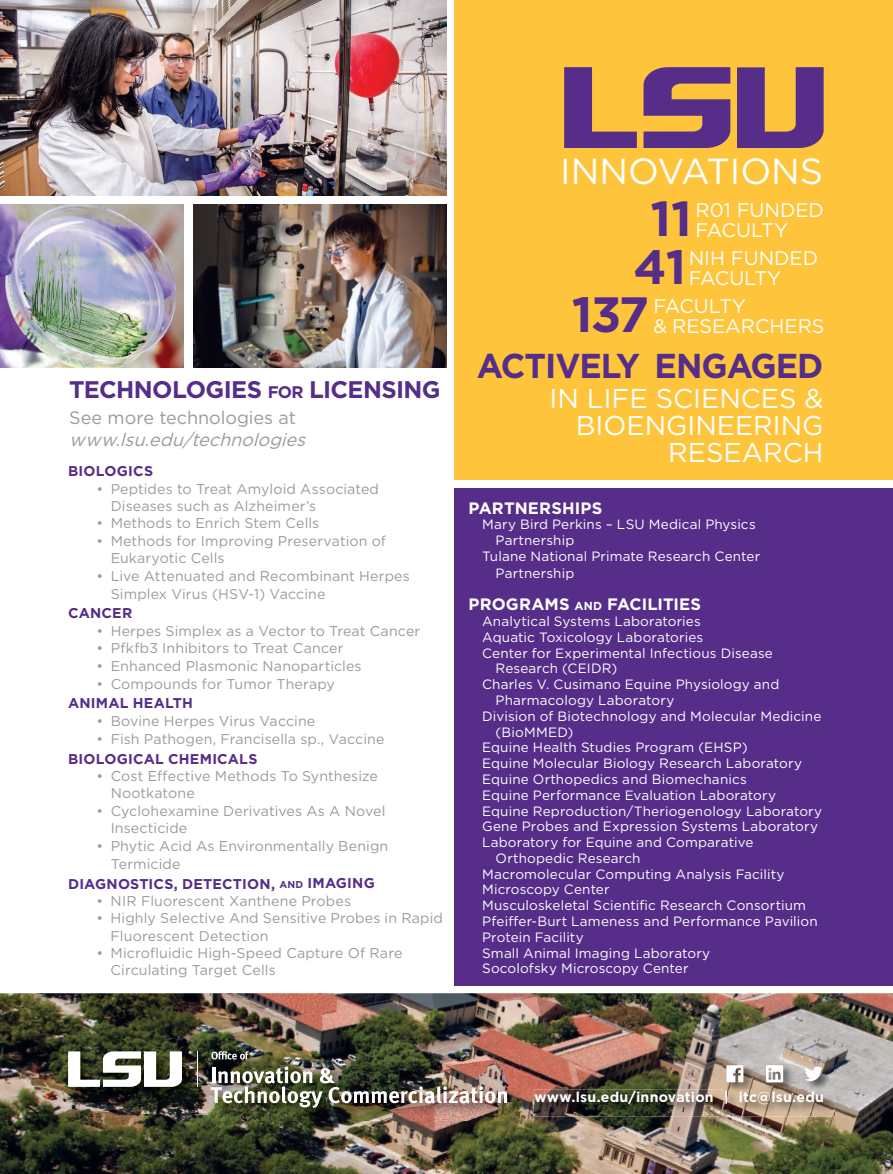
<style>
.page{position:relative;width:893px;height:1174px;background:#fff}
.page>*{position:absolute;margin:0;border:0;box-sizing:border-box;transform-origin:0 0}
.t1{font:700 49.5px "Gotham";color:#562e89}
.t2{font:700 49.2px "Gotham";color:#562e89}
.t3{font:700 48px "Gotham";color:#562e89}
.t4{font:36.3px "Gotham";color:#fff}
.t5{font:700 34.5px "Gotham";letter-spacing:-.03em;color:#562e89}
.t6{font:27.15px/27px "Gotham";color:#fff;text-align:right}
.t7{font:700 24px "Gotham";letter-spacing:-.025em;color:#562e89}
.t8{font:19.65px/19.5px "Gotham";color:#fff}
.t9{font:19.65px "Gotham";letter-spacing:-.02em;color:#fff}
.t10{font:italic 18px "Gotham";color:#9b9b9e}
.t11{font:18px "Gotham";letter-spacing:-.005em;color:#9b9b9e}
.t12{font:700 16.5px "Gotham";letter-spacing:.005em;color:#fff}
.t13{font:14.25px/17.4px "Gotham";letter-spacing:.005em;color:#9b9b9e}
.t14{font:700 14.25px "Gotham";letter-spacing:.01em;color:#562e89}
.t15{font:700 14.1px "Gotham";letter-spacing:.015em;color:#fff}
.t16{font:13.5px "Gotham";letter-spacing:.01em;color:#fff}
.s1{font-size:16.8px}
.s2{font-size:9.9px}
.s3{font-size:11.55px}
</style>
<div class="page">
<img style="left:0;top:204px;width:183px;height:164px">
<img style="left:0;top:0;width:446px;height:196px">
<div style="left:455px;top:0;width:438px;height:480px;background:#fec53c"></div>
<img style="left:0;top:993px;width:893px;height:181px">
<img style="left:193px;top:204px;width:253px;height:164px">
<div style="left:455px;top:488px;width:438px;height:497px;background:#562e89"></div>
<svg style="left:643px;top:67px;width:87px;height:81px"></svg>
<svg style="left:564px;top:67px;width:73px;height:81px"></svg>
<svg style="left:737px;top:67px;width:87px;height:81px"></svg>
<img style="left:724px;top:1062px;width:110px;height:27px">
<svg style="left:804px;top:1066px;width:19px;height:15px"></svg>
<svg style="left:726px;top:1065px;width:17px;height:17px"></svg>
<svg style="left:766px;top:1065px;width:17px;height:17px"></svg>
<img style="left:65px;top:1047px;width:455px;height:73px">
<img style="left:211px;top:1066px;width:296px;height:42px">
<hr style="left:197px;top:1051px;width:1px;height:35px;background:#fff">
<svg style="left:211px;top:1051px;width:38px;height:8px"></svg>
<svg style="left:68px;top:1051px;width:114px;height:35px"></svg>
<img style="left:533px;top:1089px;width:302px;height:27px">
<h3 class="t7" style="left:69px;top:374px;width:373px">TECHNOLOGIES <span class="s1">FOR</span> LICENSING</h3>
<h3 class="t11" style="left:69px;top:406px;width:228px">See more technologies at</h3>
<h3 class="t10" style="left:69px;top:427px;width:243px">www.lsu.edu/technologies</h3>
<p class="t14" style="left:68px;top:461px;width:86px">BIOLOGICS</p>
<p class="t13" style="left:111px;top:479px;width:270px;text-indent:-14px">• Peptides to Treat Amyloid Associated<br>Diseases such as Alzheimer’s</p>
<p class="t13" style="left:96px;top:514px;width:224px">• Methods to Enrich Stem Cells</p>
<p class="t13" style="left:111px;top:532px;width:277px;text-indent:-14px">• Methods for Improving Preservation of<br>Eukaryotic Cells</p>
<p class="t13" style="left:111px;top:566px;width:301px;line-height:18px;text-indent:-14px">• Live Attenuated and Recombinant Herpes<br>Simplex Virus (HSV-1) Vaccine</p>
<p class="t14" style="left:68px;top:604px;width:66px">CANCER</p>
<p class="t13" style="left:96px;top:622px;width:325px">• Herpes Simplex as a Vector to Treat Cancer</p>
<p class="t13" style="left:96px;top:639px;width:249px">• Pfkfb3 Inhibitors to Treat Cancer</p>
<p class="t13" style="left:96px;top:656px;width:267px">• Enhanced Plasmonic Nanoparticles</p>
<p class="t13" style="left:96px;top:674px;width:240px">• Compounds for Tumor Therapy</p>
<p class="t14" style="left:68px;top:694px;width:126px">ANIMAL HEALTH</p>
<p class="t13" style="left:96px;top:712px;width:220px">• Bovine Herpes Virus Vaccine</p>
<p class="t13" style="left:96px;top:729px;width:290px">• Fish Pathogen, Francisella sp., Vaccine</p>
<p class="t14" style="left:68px;top:749px;width:191px">BIOLOGICAL CHEMICALS</p>
<p class="t13" style="left:111px;top:767px;width:269px;text-indent:-14px">• Cost Effective Methods To Synthesize<br>Nootkatone</p>
<p class="t13" style="left:111px;top:802px;width:276px;text-indent:-14px">• Cyclohexamine Derivatives As A Novel<br>Insecticide</p>
<p class="t13" style="left:111px;top:836px;width:279px;line-height:18px;text-indent:-14px">• Phytic Acid As Environmentally Benign<br>Termicide</p>
<p class="t14" style="left:68px;top:874px;width:308px">DIAGNOSTICS, DETECTION, <span class="s2">AND</span> IMAGING</p>
<p class="t13" style="left:96px;top:891px;width:256px">• NIR Fluorescent Xanthene Probes</p>
<p class="t13" style="left:111px;top:909px;width:334px;text-indent:-14px">• Highly Selective And Sensitive Probes in Rapid<br>Fluorescent Detection</p>
<p class="t13" style="left:111px;top:944px;width:293px;text-indent:-14px">• Microfluidic High-Speed Capture Of Rare<br>Circulating Target Cells</p>
<h3 class="t4" style="left:560px;top:148px;width:264px">INNOVATIONS</h3>
<h2 class="t2" style="left:650px;top:186px;width:43px">11</h2>
<h3 class="t8" style="left:695px;top:200px;width:130px">R01 FUNDED<br>FACULTY</h3>
<h3 class="t3" style="left:634px;top:235px;width:54px">41</h3>
<h3 class="t8" style="left:689px;top:248px;width:131px">NIH FUNDED<br>FACULTY</h3>
<h1 class="t1" style="left:572px;top:282px;width:79px">137</h1>
<h3 class="t9" style="left:653px;top:294px;width:94px">FACULTY</h3>
<h3 class="t8" style="left:653px;top:315px;width:173px">&amp; RESEARCHERS</h3>
<h3 class="t5" style="left:477px;top:343px;width:348px">ACTIVELY ENGAGED</h3>
<h3 class="t6" style="left:549px;top:384px;width:276px">IN LIFE SCIENCES &amp;<br>BIOENGINEERING<br>RESEARCH</h3>
<p class="t12" style="left:469px;top:497px;width:135px">PARTNERSHIPS</p>
<p class="t16" style="left:482px;top:516px;width:275px">Mary Bird Perkins – LSU Medical Physics</p>
<p class="t16" style="left:496px;top:532px;width:80px">Partnership</p>
<p class="t16" style="left:482px;top:547px;width:280px">Tulane National Primate Research Center</p>
<p class="t16" style="left:496px;top:564px;width:80px">Partnership</p>
<p class="t12" style="left:469px;top:593px;width:234px">PROGRAMS <span class="s3">AND</span> FACILITIES</p>
<p class="t16" style="left:482px;top:612px;width:220px">Analytical Systems Laboratories</p>
<p class="t16" style="left:482px;top:628px;width:223px">Aquatic Toxicology Laboratories</p>
<p class="t16" style="left:482px;top:644px;width:292px">Center for Experimental Infectious Disease</p>
<p class="t16" style="left:496px;top:660px;width:123px">Research (CEIDR)</p>
<p class="t16" style="left:482px;top:676px;width:299px">Charles V. Cusimano Equine Physiology and</p>
<p class="t16" style="left:496px;top:691px;width:180px">Pharmacology Laboratory</p>
<p class="t16" style="left:482px;top:707px;width:341px">Division of Biotechnology and Molecular Medicine</p>
<p class="t16" style="left:496px;top:723px;width:79px">(BioMMED)</p>
<p class="t16" style="left:482px;top:739px;width:267px">Equine Health Studies Program (EHSP)</p>
<p class="t16" style="left:482px;top:754px;width:321px">Equine Molecular Biology Research Laboratory</p>
<p class="t16" style="left:482px;top:770px;width:266px">Equine Orthopedics and Biomechanics</p>
<p class="t16" style="left:482px;top:786px;width:295px">Equine Performance Evaluation Laboratory</p>
<p class="t16" style="left:482px;top:802px;width:342px">Equine Reproduction/Theriogenology Laboratory</p>
<p class="t16" style="left:482px;top:818px;width:337px">Gene Probes and Expression Systems Laboratory</p>
<p class="t16" style="left:482px;top:833px;width:273px">Laboratory for Equine and Comparative</p>
<p class="t16" style="left:496px;top:849px;width:146px">Orthopedic Research</p>
<p class="t16" style="left:482px;top:865px;width:304px">Macromolecular Computing Analysis Facility</p>
<p class="t16" style="left:482px;top:881px;width:129px">Microscopy Center</p>
<p class="t16" style="left:482px;top:897px;width:325px">Musculoskeletal Scientific Research Consortium</p>
<p class="t16" style="left:482px;top:912px;width:337px">Pfeiffer-Burt Lameness and Performance Pavilion</p>
<p class="t16" style="left:482px;top:928px;width:103px">Protein Facility</p>
<p class="t16" style="left:482px;top:944px;width:230px">Small Animal Imaging Laboratory</p>
<p class="t16" style="left:482px;top:960px;width:208px">Socolofsky Microscopy Center</p>
<p class="t15" style="left:534px;top:1088px;width:291px">www.lsu.edu/innovation | itc@lsu.edu</p>
</div>
